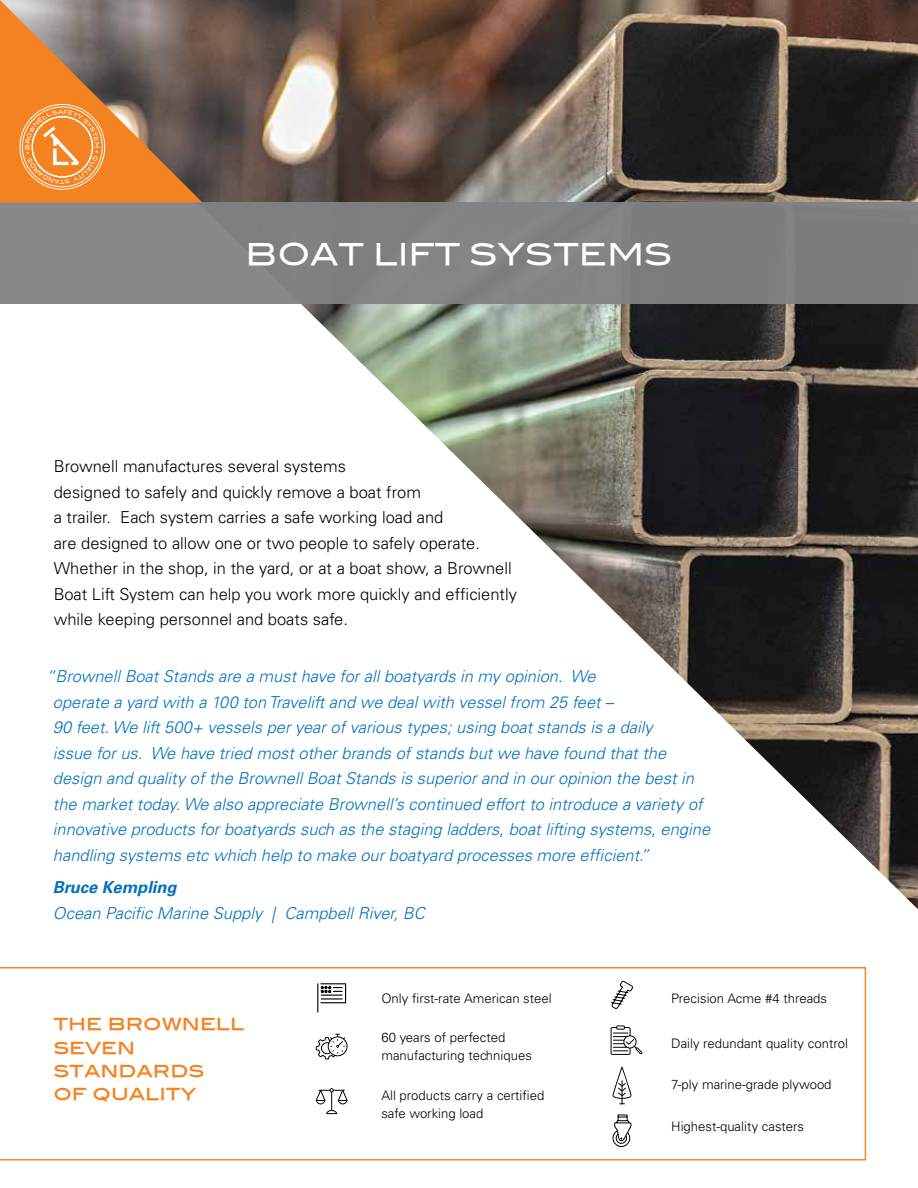
<style>
.page{position:relative;width:918px;height:1188px;background:#fff}
.page>*{position:absolute;margin:0;border:0;box-sizing:border-box;transform-origin:0 0}
.t1{font:30px "Blair Md ITCTT Medium";color:#fff}
.t2{font:19.5px/23.4px "Blair Md ITCTT Medium";color:#f58220}
.t3{font:italic 300 16.5px/25.5px "Univers";color:#0072bc}
.t4{font:300 16.5px/25.5px "Univers";color:#000}
.t5{font:italic 700 16.5px "Univers";color:#0072bc}
.t6{font:300 13.2px/18px "Univers";color:#000}
.t7{font:5.4px "Blair Md ITCTT Medium";color:#fff}
</style>
<div class="page">
<img style="left:202px;top:0;width:716px;height:909px">
<div style="left:0;top:203px;width:918px;height:101px;background:#808285"></div>
<svg style="left:0;top:967px;width:866px;height:193px"></svg>
<svg style="left:316px;top:1088px;width:32px;height:26px"></svg>
<svg style="left:611px;top:1025px;width:32px;height:30px"></svg>
<svg style="left:612px;top:1067px;width:20px;height:37px"></svg>
<svg style="left:610px;top:980px;width:24px;height:30px"></svg>
<svg style="left:612px;top:1114px;width:20px;height:33px"></svg>
<svg style="left:316px;top:1034px;width:32px;height:25px"></svg>
<svg style="left:317px;top:983px;width:30px;height:29px"></svg>
<svg style="left:0;top:0;width:202px;height:203px;background:#b77b4b"></svg>
<p class="t7" style="left:23px;top:150px;width:7px;rotate:-90deg">B</p>
<p class="t7" style="left:64px;top:186px;width:6px;rotate:-180deg">T</p>
<h1 class="t1" style="left:246px;top:229px;width:428px">BOAT LIFT SYSTEMS</h1>
<p class="t4" style="left:54px;top:454px;width:465px">Brownell manufactures several systems<br>designed to safely and quickly remove a boat from<br>a trailer. Each system carries a safe working load and<br>are designed to allow one or two people to safely operate.<br>Whether in the shop, in the yard, or at a boat show, a Brownell Boat Lift System can help you work more quickly and efficiently while keeping personnel and boats safe.</p>
<p class="t3" style="left:53px;top:664px;width:659px;text-indent:-7px">“Brownell Boat Stands are a must have for all boatyards in my opinion. We<br>operate a yard with a 100 ton Travelift and we deal with vessel from 25 feet –<br>90 feet. We lift 500+ vessels per year of various types; using boat stands is a daily<br>issue for us. We have tried most other brands of stands but we have found that the design and quality of the Brownell Boat Stands is superior and in our opinion the best in the market today. We also appreciate Brownell’s continued effort to introduce a variety of innovative products for boatyards such as the staging ladders, boat lifting systems, engine handling systems etc which help to make our boatyard processes more efficient.”</p>
<p class="t5" style="left:53px;top:878px;width:125px">Bruce Kempling</p>
<p class="t3" style="left:53px;top:900px;width:374px">Ocean Pacific Marine Supply | Campbell River, BC</p>
<p class="t2" style="left:53px;top:1010px;width:192px">the brownell seven standards<br>of quality</p>
<p class="t6" style="left:381px;top:989px;width:172px">Only first-rate American steel</p>
<p class="t6" style="left:381px;top:1029px;width:152px">60 years of perfected manufacturing techniques</p>
<p class="t6" style="left:381px;top:1086px;width:165px">All products carry a certified safe working load</p>
<p class="t6" style="left:671px;top:989px;width:157px">Precision Acme #4 threads</p>
<p class="t6" style="left:671px;top:1034px;width:178px">Daily redundant quality control</p>
<p class="t6" style="left:671px;top:1076px;width:162px">7-ply marine-grade plywood</p>
<p class="t6" style="left:671px;top:1118px;width:134px">Highest-quality casters</p>
</div>
